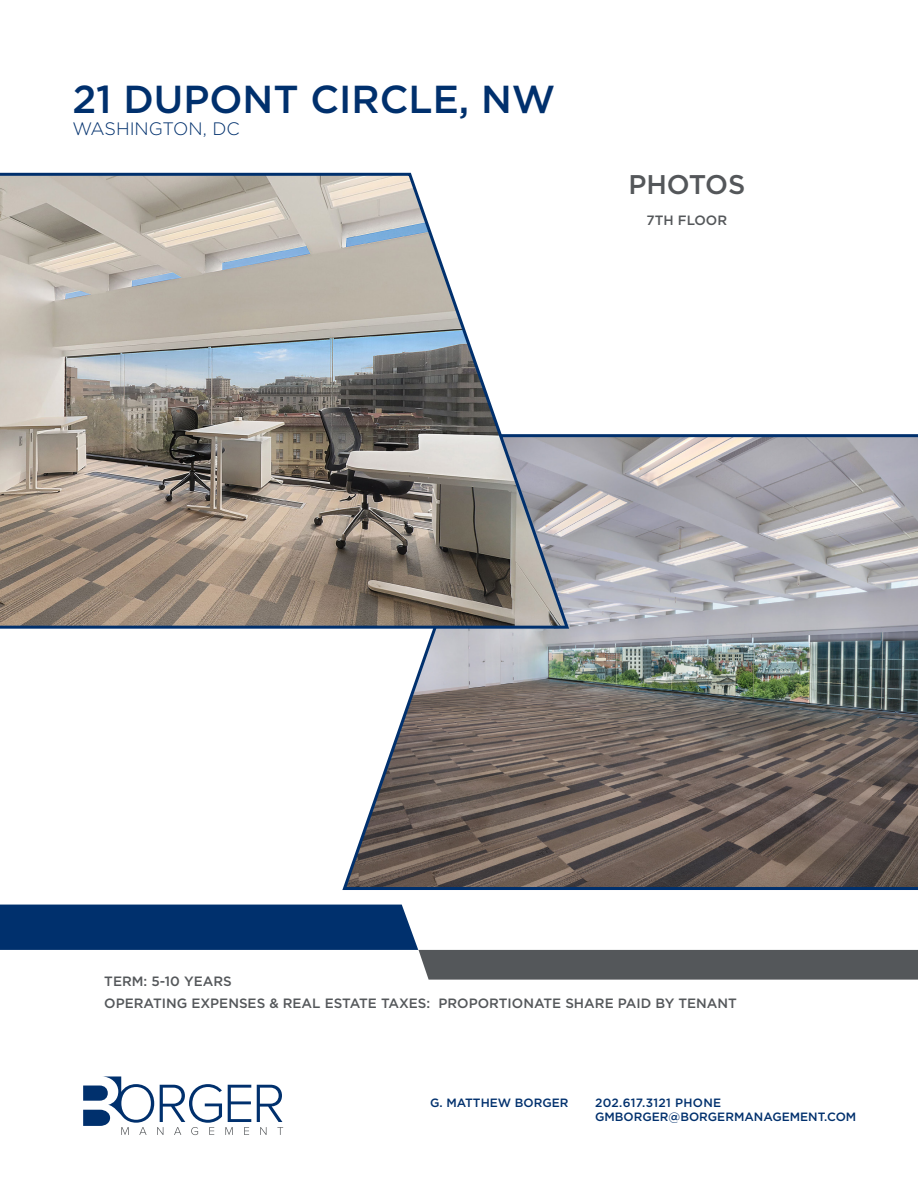
<style>
.page{position:relative;width:918px;height:1188px;background:#fff}
.page>*{position:absolute;margin:0;border:0;box-sizing:border-box;transform-origin:0 0}
.t1{font:500 39px "Gotham";color:#00306d}
.t2{font:500 27px "Gotham";letter-spacing:-.005em;color:#54575a}
.t3{font:300 18px "Gotham";color:#00306d}
.t4{font:500 13.5px "Gotham";color:#54575a}
.t5{font:500 12px/14.4px "Gotham";color:#00306d}
</style>
<div class="page">
<svg style="left:83px;top:1076px;width:168px;height:59px"></svg>
<svg style="left:257px;top:1085px;width:26px;height:50px"></svg>
<svg style="left:0;top:905px;width:918px;height:75px"></svg>
<img style="left:342px;top:434px;width:576px;height:456px">
<svg style="left:0;top:172px;width:571px;height:458px;background:#aaa49e"></svg>
<p class="t1" style="left:72px;top:74px;width:484px">21 DUPONT CIRCLE, NW</p>
<p class="t3" style="left:72px;top:117px;width:169px">WASHINGTON, DC</p>
<p class="t2" style="left:628px;top:167px;width:119px">PHOTOS</p>
<p class="t4" style="left:647px;top:211px;width:82px">7TH FLOOR</p>
<p class="t4" style="left:104px;top:973px;width:129px">TERM: 5-10 YEARS</p>
<p class="t4" style="left:104px;top:995px;width:634px">OPERATING EXPENSES &amp; REAL ESTATE TAXES: PROPORTIONATE SHARE PAID BY TENANT</p>
<p class="t5" style="left:430px;top:1095px;width:140px">G. MATTHEW BORGER</p>
<p class="t5" style="left:595px;top:1095px;width:263px">202.617.3121 PHONE<br>GMBORGER@BORGERMANAGEMENT.COM</p>
</div>
